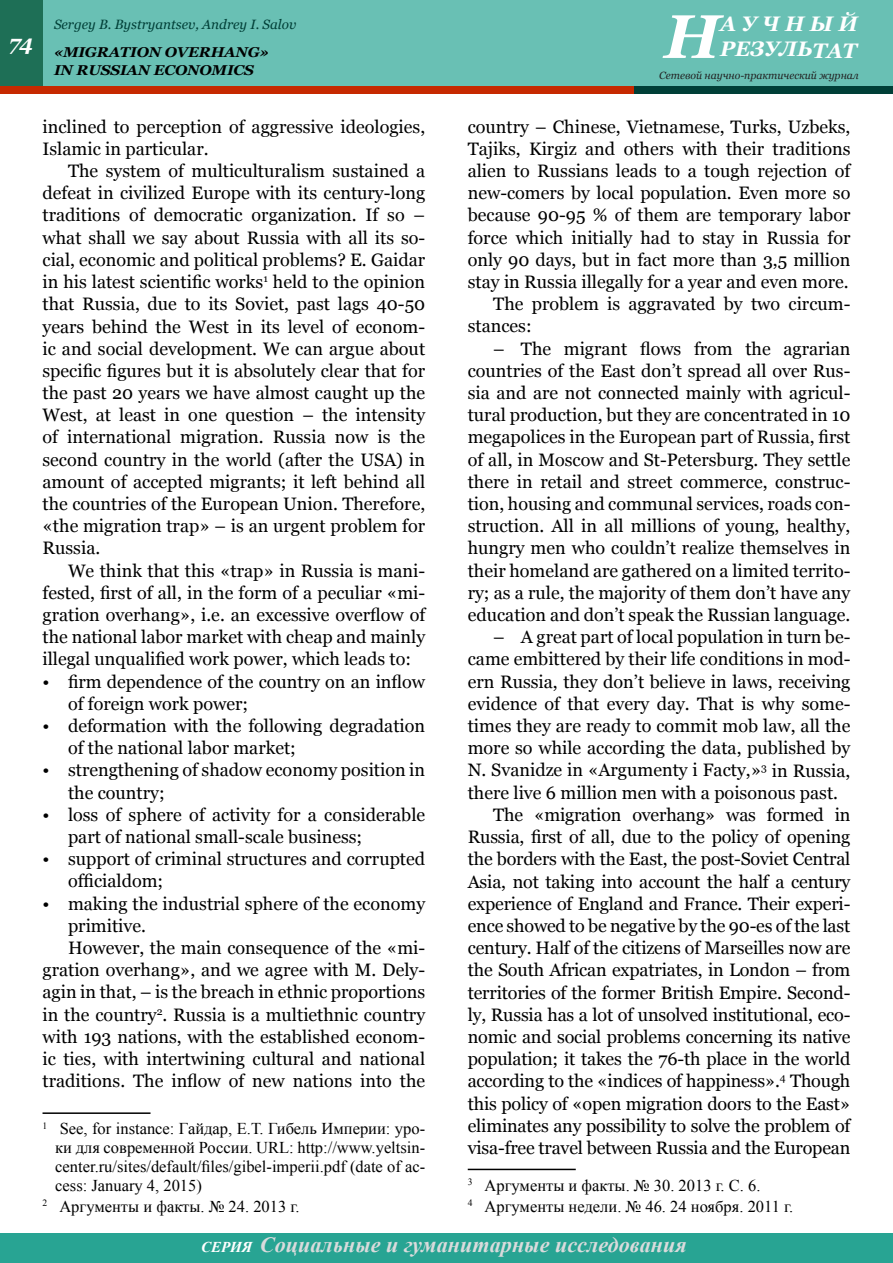
<style>
.page{position:relative;width:893px;height:1263px;background:#fff}
.page>*{position:absolute;margin:0;border:0;box-sizing:border-box;transform-origin:0 0}
.t1{font:italic 700 61.5px "Georgia";color:#fff}
.t2{font:italic 700 21.75px "Times New Roman";color:#dadbdc}
.t3{font:italic 700 21px/25.2px "Georgia";color:#fff}
.t4{font:18px/22.2px "Georgia";color:#000}
.t5{font:16.5px/18.8px "Times New Roman";color:#000;text-align:justify}
.t6{font:italic 700 14.25px/18px "Georgia";letter-spacing:-.01em;color:#000;scale:1.05 1}
.t7{font:italic 13.5px "Georgia";color:#003f37}
.t8{font:italic 10.5px "Georgia";color:#222}
.s1{font-size:15px;color:#fff}
</style>
<div class="page">
<div style="left:0;top:0;width:893px;height:94px;background:#69c0b4"></div>
<div style="left:0;top:0;width:43px;height:90px;background:#1e6f56"></div>
<div style="left:0;top:86px;width:655px;height:8px;background:#c62900"></div>
<div style="left:634px;top:86px;width:259px;height:8px;background:#003f37"></div>
<div style="left:0;top:1233px;width:893px;height:30px;background:#28a493"></div>
<hr style="left:43px;top:1112px;width:108px;height:2px;background:#000">
<hr style="left:468px;top:1169px;width:108px;height:1px;background:#000">
<p class="t3" style="left:720px;top:11px;width:139px">АУЧНЫЙ<br>РЕЗУЛЬТАТ</p>
<p class="t8" style="left:659px;top:68px;width:201px">Сетевой научно-практический журнал</p>
<p class="t7" style="left:54px;top:15px;width:244px">Sergey B. Bystryantsev, Andrey I. Salov</p>
<h1 class="t1" style="left:664px;top:-3px;width:58px">Н</h1>
<p class="t6" style="left:54px;top:43px;width:206px;text-indent:-45px"><sup>74</sup> «MIGRATION OVERHANG»<br>IN RUSSIAN ECONOMICS</p>
<p class="t4" style="left:43px;top:116px;width:384px">inclined to perception of aggressive ideologies,<br>Islamic in particular.</p>
<p class="t4" style="left:43px;top:160px;width:384px;text-align:justify;text-indent:26px">The system of multiculturalism sustained a defeat in civilized Europe with its century-long traditions of democratic organization. If so – what shall we say about Russia with all its so&shy;cial, economic and political problems? E. Gaidar in his latest scientific works<sup>1</sup> held to the opinion that Russia, due to its Soviet, past lags 40-50 years behind the West in its level of econom&shy;ic and social development. We can argue about specific figures but it is absolutely clear that for the past 20 years we have almost caught up the West, at least in one question – the intensity of international migration. Russia now is the second country in the world (after the USA) in amount of accepted migrants; it left behind all the countries of the European Union. Therefore, «the migration trap» – is an urgent problem for Russia.</p>
<p class="t4" style="left:43px;top:560px;width:384px;text-align:justify;text-indent:26px">We think that this «trap» in Russia is mani&shy;fested, first of all, in the form of a peculiar «mi&shy;gration overhang», i.e. an excessive overflow of the national labor market with cheap and mainly illegal unqualified work power, which leads to:</p>
<p class="t4" style="left:68px;top:671px;width:359px;text-indent:-26px">• firm dependence of the country on an inflow of foreign work power;</p>
<p class="t4" style="left:68px;top:715px;width:359px;text-indent:-26px">• deformation with the following degradation of the national labor market;</p>
<p class="t4" style="left:68px;top:759px;width:359px;text-indent:-26px">• strengthening of shadow economy position in the country;</p>
<p class="t4" style="left:68px;top:804px;width:359px;text-indent:-26px">• loss of sphere of activity for a considerable part of national small-scale business;</p>
<p class="t4" style="left:68px;top:848px;width:359px;text-indent:-26px">• support of criminal structures and corrupted officialdom;</p>
<p class="t4" style="left:43px;top:893px;width:384px">• making the industrial sphere of the economy</p>
<p class="t4" style="left:68px;top:915px;width:80px">primitive.</p>
<p class="t4" style="left:68px;top:937px;width:359px">However, the main consequence of the «mi-</p>
<p class="t4" style="left:43px;top:959px;width:384px">gration overhang», and we agree with M. Dely-</p>
<p class="t4" style="left:43px;top:981px;width:384px">agin in that, – is the breach in ethnic proportions</p>
<p class="t4" style="left:43px;top:1004px;width:384px">in the country<sup>2</sup>. Russia is a multiethnic country</p>
<p class="t4" style="left:43px;top:1026px;width:384px">with 193 nations, with the established econom-</p>
<p class="t4" style="left:43px;top:1048px;width:384px">ic ties, with intertwining cultural and national</p>
<p class="t4" style="left:43px;top:1070px;width:384px">traditions. The inflow of new nations into the</p>
<p class="t5" style="left:55px;top:1119px;width:371px;text-indent:-13px"><sup>1</sup> See, for instance: Гайдар, Е.Т. Гибель Империи: уро&shy;ки для современной России. URL: http://www.yeltsin&shy;center.ru/sites/default/files/gibel-imperii.pdf (date of ac&shy;cess: January 4, 2015)</p>
<p class="t5" style="left:43px;top:1197px;width:258px"><sup>2</sup> Аргументы и факты. № 24. 2013 г.</p>
<p class="t4" style="left:468px;top:116px;width:384px">country – Chinese, Vietnamese, Turks, Uzbeks,</p>
<p class="t4" style="left:468px;top:138px;width:384px">Tajiks, Kirgiz and others with their traditions</p>
<p class="t4" style="left:468px;top:160px;width:384px">alien to Russians leads to a tough rejection of</p>
<p class="t4" style="left:468px;top:182px;width:384px">new-comers by local population. Even more so</p>
<p class="t4" style="left:468px;top:205px;width:384px">because 90-95 % of them are temporary labor</p>
<p class="t4" style="left:468px;top:227px;width:384px">force which initially had to stay in Russia for</p>
<p class="t4" style="left:468px;top:249px;width:384px">only 90 days, but in fact more than 3,5 million</p>
<p class="t4" style="left:468px;top:271px;width:382px">stay in Russia illegally for a year and even more.</p>
<p class="t4" style="left:493px;top:293px;width:359px">The problem is aggravated by two circum-</p>
<p class="t4" style="left:468px;top:315px;width:65px">stances:</p>
<p class="t4" style="left:468px;top:338px;width:384px;text-align:justify;text-indent:26px">– The migrant flows from the agrarian countries of the East don’t spread all over Rus&shy;sia and are not connected mainly with agricul&shy;tural production, but they are concentrated in 10 megapolices in the European part of Russia, first of all, in Moscow and St-Petersburg. They settle there in retail and street commerce, construc&shy;tion, housing and communal services, roads con&shy;struction. All in all millions of young, healthy, hungry men who couldn’t realize themselves in their homeland are gathered on a limited territo&shy;ry; as a rule, the majority of them don’t have any education and don’t speak the Russian language.</p>
<p class="t4" style="left:493px;top:626px;width:359px">– A great part of local population in turn be-</p>
<p class="t4" style="left:468px;top:648px;width:384px">came embittered by their life conditions in mod-</p>
<p class="t4" style="left:468px;top:671px;width:384px">ern Russia, they don’t believe in laws, receiving</p>
<p class="t4" style="left:468px;top:693px;width:384px">evidence of that every day. That is why some-</p>
<p class="t4" style="left:468px;top:715px;width:384px">times they are ready to commit mob law, all the</p>
<p class="t4" style="left:468px;top:737px;width:384px">more so while according the data, published by</p>
<p class="t4" style="left:468px;top:759px;width:384px">N. Svanidze in «Argumenty i Facty,»<sup>3</sup> in Russia,</p>
<p class="t4" style="left:468px;top:782px;width:372px">there live 6 million men with a poisonous past.</p>
<p class="t4" style="left:493px;top:804px;width:359px">The «migration overhang» was formed in</p>
<p class="t4" style="left:468px;top:826px;width:384px">Russia, first of all, due to the policy of opening</p>
<p class="t4" style="left:468px;top:848px;width:384px">the borders with the East, the post-Soviet Central</p>
<p class="t4" style="left:468px;top:871px;width:384px">Asia, not taking into account the half a century</p>
<p class="t4" style="left:468px;top:893px;width:384px">experience of England and France. Their experi-</p>
<p class="t4" style="left:468px;top:915px;width:384px">ence showed to be negative by the 90-es of the last</p>
<p class="t4" style="left:468px;top:937px;width:384px">century. Half of the citizens of Marseilles now are</p>
<p class="t4" style="left:468px;top:959px;width:384px">the South African expatriates, in London – from</p>
<p class="t4" style="left:468px;top:981px;width:384px">territories of the former British Empire. Second-</p>
<p class="t4" style="left:468px;top:1004px;width:384px">ly, Russia has a lot of unsolved institutional, eco-</p>
<p class="t4" style="left:468px;top:1026px;width:384px">nomic and social problems concerning its native</p>
<p class="t4" style="left:468px;top:1048px;width:384px">population; it takes the 76-th place in the world</p>
<p class="t4" style="left:468px;top:1070px;width:384px">according to the «indices of happiness».<sup>4</sup> Though</p>
<p class="t4" style="left:468px;top:1093px;width:384px">this policy of «open migration doors to the East»</p>
<p class="t4" style="left:468px;top:1115px;width:384px">eliminates any possibility to solve the problem of</p>
<p class="t4" style="left:468px;top:1137px;width:384px">visa-free travel between Russia and the European</p>
<p class="t5" style="left:468px;top:1174px;width:327px;line-height:21.3px"><sup>3</sup> Аргументы и факты. № 30. 2013 г. С. 6.<br><sup>4</sup> Аргументы недели. № 46. 24 ноября. 2011 г.</p>
<p class="t2" style="left:201px;top:1229px;width:487px"><span class="s1">СЕРИЯ</span> Социальные и гуманитарные исследования</p>
</div>
